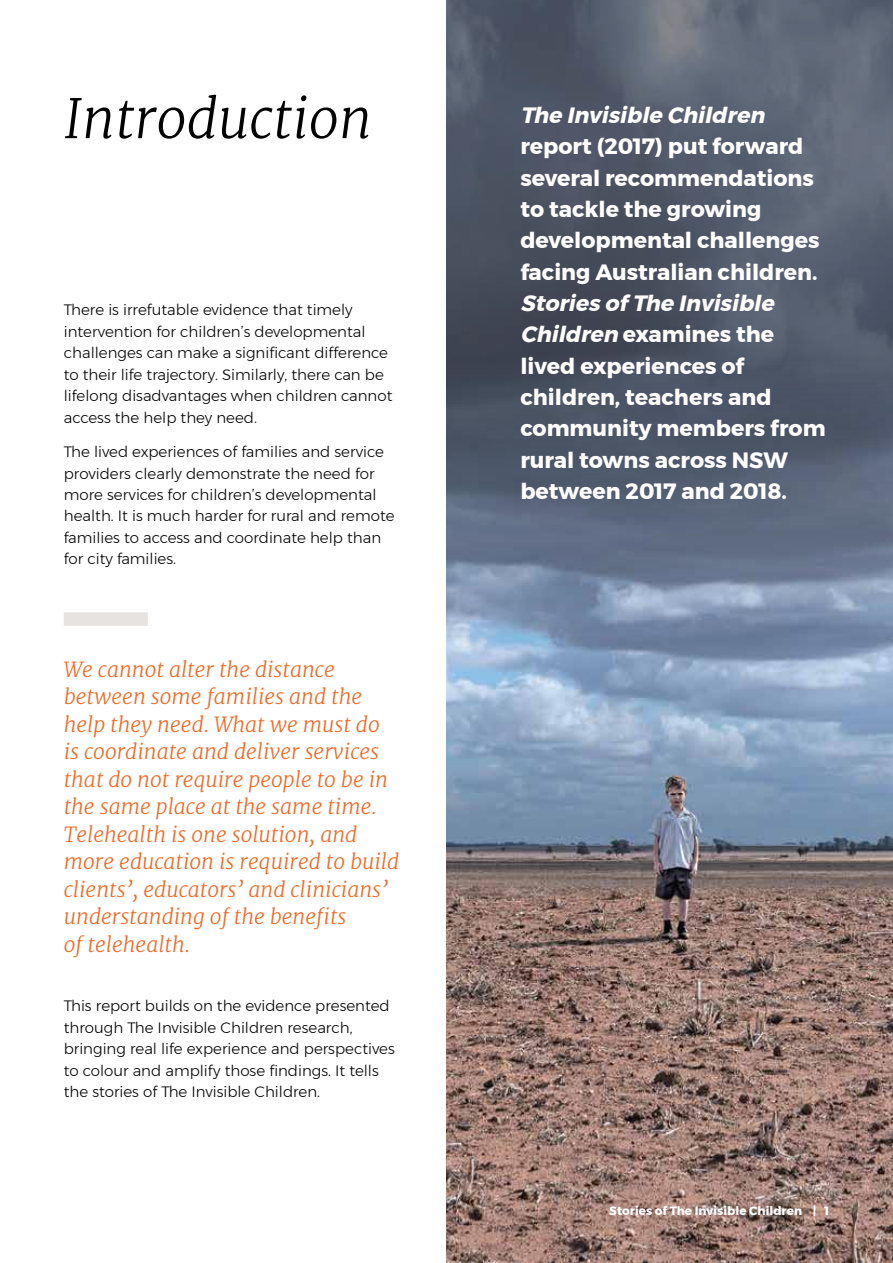
<style>
.page{position:relative;width:893px;height:1263px;background:#fff}
.page>*{position:absolute;margin:0;border:0;box-sizing:border-box;transform-origin:0 0}
.t1{font:italic 300 54px "Merriweather";color:#000}
.t2{font:700 22.2px/31.3px "Montserrat";color:#fff}
.t3{font:italic 700 22.2px "Montserrat";color:#fff}
.t4{font:italic 300 21px/27.5px "Merriweather";color:#f26722}
.t5{font:300 15px/21.5px "Montserrat";color:#000}
.t6{font:700 12px "Montserrat";color:#fff}
.s1{font-style:italic}
</style>
<div class="page">
<img style="left:446px;top:646px;width:447px;height:617px">
<svg style="left:446px;top:0;width:447px;height:646px;background:#586274"></svg>
<div style="left:64px;top:612px;width:84px;height:14px;background:#e7e3e1"></div>
<h1 class="t1" style="left:64px;top:83px;width:310px">Introduction</h1>
<p class="t5" style="left:64px;top:299px;width:330px">There is irrefutable evidence that timely intervention for children’s developmental challenges can make a significant difference to their life trajectory. Similarly, there can be lifelong disadvantages when children cannot access the help they need.</p>
<p class="t5" style="left:64px;top:441px;width:332px">The lived experiences of families and service providers clearly demonstrate the need for more services for children’s developmental health. It is much harder for rural and remote families to access and coordinate help than for city families.</p>
<p class="t4" style="left:64px;top:655px;width:337px">We cannot alter the distance between some families and the help they need. What we must do is coordinate and deliver services that do not require people to be in the same place at the same time.<br>Telehealth is one solution, and more education is required to build clients’, educators’ and clinicians’ understanding of the benefits<br>of telehealth.</p>
<p class="t5" style="left:64px;top:995px;width:333px">This report builds on the evidence presented through The Invisible Children research, bringing real life experience and perspectives to colour and amplify those findings. It tells the stories of The Invisible Children.</p>
<h2 class="t3" style="left:520px;top:97px;width:252px">The Invisible Children</h2>
<h2 class="t2" style="left:520px;top:131px;width:301px">report (2017) put forward several recommendations to tackle the growing developmental challenges facing Australian children.</h2>
<h2 class="t2" style="left:520px;top:287px;width:307px"><span class="s1">StoriesofThe Invisible<br>Children</span> examines the lived experiences of children, teachers and community members from rural towns across NSW between 2017 and 2018.</h2>
<p class="t6" style="left:609px;top:1201px;width:221px">Stories of The Invisible Children | 1</p>
</div>
